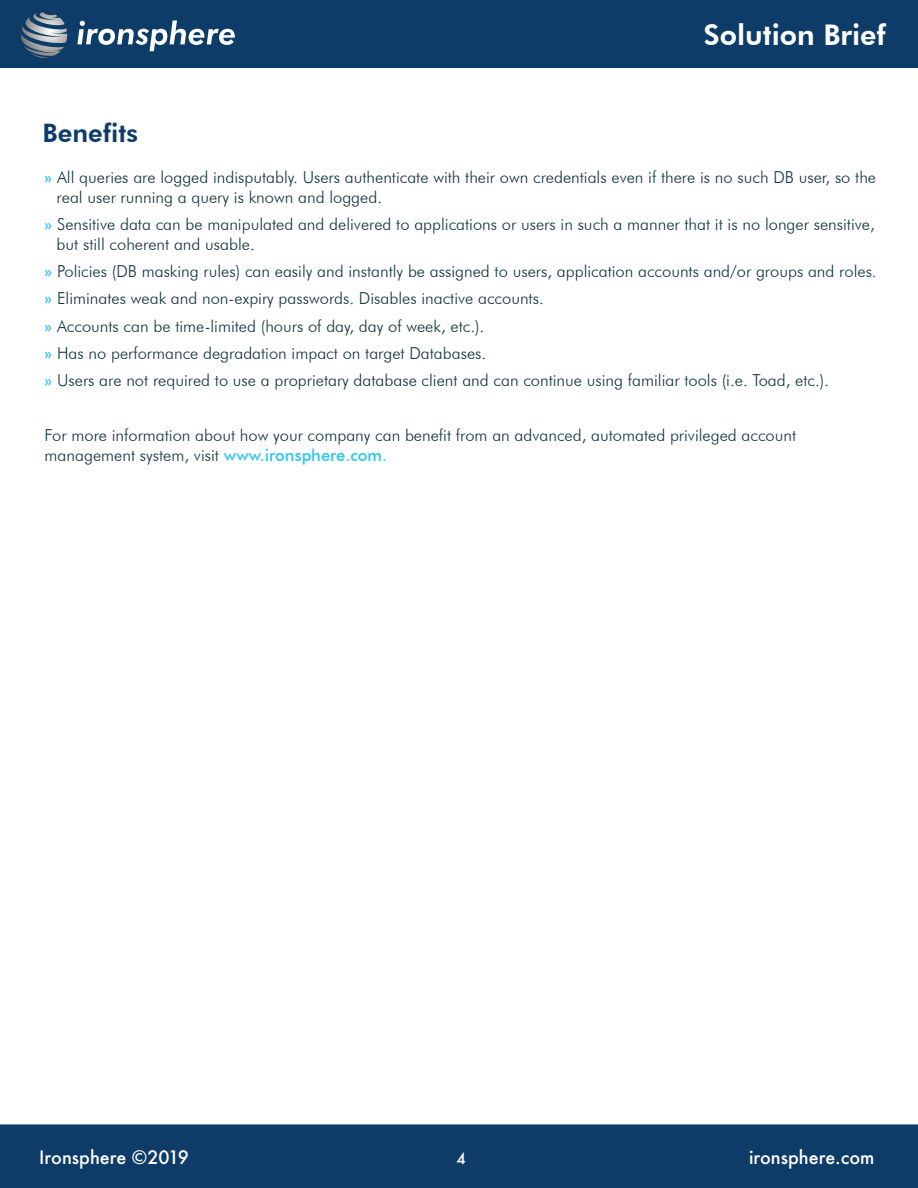
<style>
.page{position:relative;width:918px;height:1188px;background:#fff}
.page>*{position:absolute;margin:0;border:0;box-sizing:border-box;transform-origin:0 0}
.t1{font:800 28.5px "Futura BT";color:#fff}
.t2{font:800 25.5px "Futura BT";color:#0e3c68}
.t3{font:500 18px "Futura";color:#fff}
.t4{font:300 16.5px/27.3px "Futura BT";color:#11343c}
.t5{font:500 15px "Futura";color:#fff}
.s1{font-weight:500;color:#2ac4f3}
</style>
<div class="page">
<div style="left:0;top:0;width:918px;height:68px;background:#0e3c68"></div>
<svg style="left:77px;top:20px;width:158px;height:31px"></svg>
<svg style="left:21px;top:13px;width:46px;height:45px"></svg>
<div style="left:0;top:1124px;width:918px;height:64px;background:#0e3c68"></div>
<h2 class="t2" style="left:43px;top:118px;width:97px">Benefits</h2>
<h1 class="t1" style="left:704px;top:18px;width:184px">Solution Brief</h1>
<p class="t4" style="left:57px;top:167px;width:821px;line-height:19.8px;text-indent:-12px"><span class="s1">»</span> All queries are logged indisputably. Users authenticate with their own credentials even if there is no such DB user, so the real user running a query is known and logged.</p>
<p class="t4" style="left:57px;top:214px;width:820px;line-height:19.8px;text-indent:-12px"><span class="s1">»</span> Sensitive data can be manipulated and delivered to applications or users in such a manner that it is no longer sensitive, but still coherent and usable.</p>
<p class="t4" style="left:45px;top:258px;width:834px"><span class="s1">»</span> Policies (DB masking rules) can easily and instantly be assigned to users, application accounts and/or groups and roles. <span class="s1">»</span> Eliminates weak and non-expiry passwords. Disables inactive accounts.<br><span class="s1">»</span> Accounts can be time-limited (hours of day, day of week, etc.).<br><span class="s1">»</span> Has no performance degradation impact on target Databases.<br><span class="s1">»</span> Users are not required to use a proprietary database client and can continue using familiar tools (i.e. Toad, etc.).</p>
<p class="t4" style="left:45px;top:425px;width:753px;line-height:19.8px">For more information about how your company can benefit from an advanced, automated privileged account management system, visit <span class="s1">www.ironsphere.com.</span></p>
<p class="t3" style="left:39px;top:1145px;width:151px">Ironsphere ©2019</p>
<p class="t5" style="left:456px;top:1148px;width:11px">4</p>
<p class="t3" style="left:749px;top:1145px;width:127px">ironsphere.com</p>
</div>
